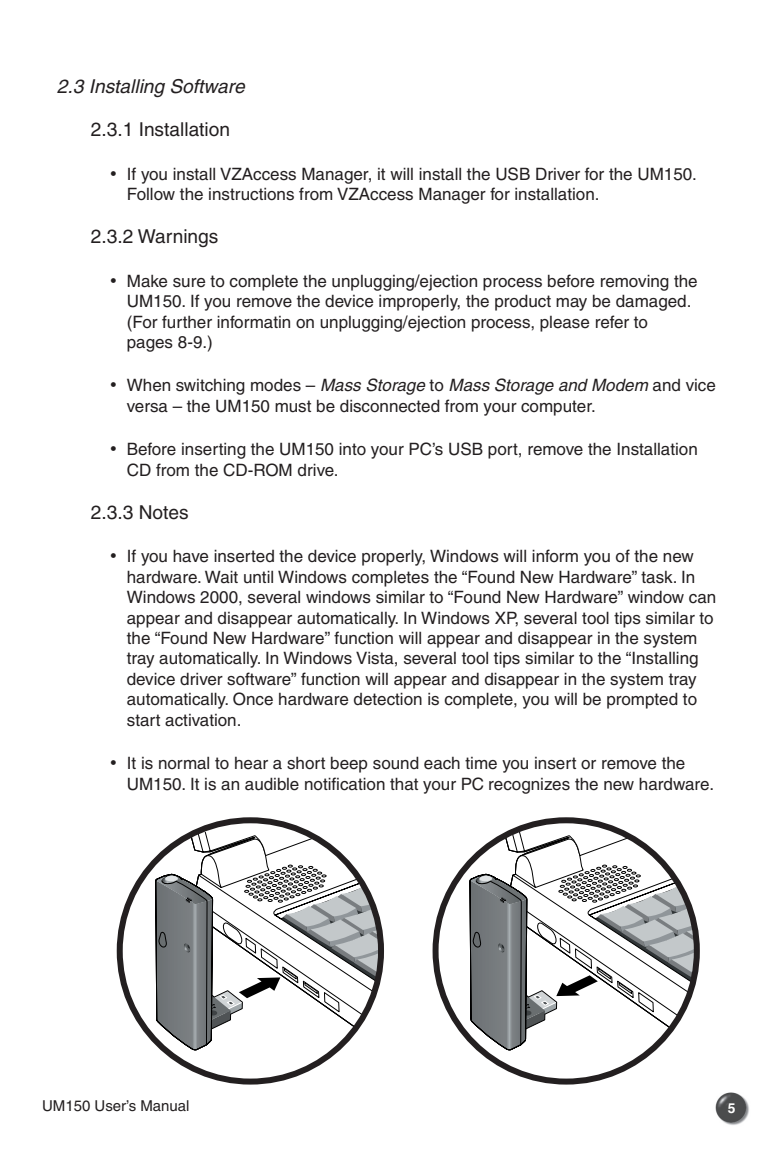
<style>
.page{position:relative;width:774px;height:1161px;background:#fff}
.page>*{position:absolute;margin:0;border:0;box-sizing:border-box;transform-origin:0 0}
.t1{font:19.2px "Helvetica";color:#231f20}
.t2{font:italic 19.2px "Helvetica";color:#231f20}
.t3{font:16.95px/20.4px "Helvetica";color:#231f20}
.t4{font:15px "Helvetica";color:#231f20}
.t5{font:700 13.8px "Helvetica";color:#fff}
.s1{font-family:"Universal Std Newswith Comm Pi";font-size:19.2px}
.s2{font-style:italic}
</style>
<div class="page">
<img style="left:713px;top:1089px;width:39px;height:39px;border-radius:50%">
<svg style="left:160px;top:1050px;width:180px;height:19px"></svg>
<svg style="left:120px;top:832px;width:262px;height:218px"></svg>
<div style="left:117px;top:817px;width:267px;height:267px;border:6px solid #231f20;border-radius:50%"></div>
<svg style="left:476px;top:1050px;width:180px;height:19px"></svg>
<svg style="left:439px;top:832px;width:258px;height:218px"></svg>
<div style="left:432px;top:817px;width:268px;height:267px;border:6px solid #231f20;border-radius:50%"></div>
<p class="t2" style="left:57px;top:75px;width:189px">2.3 Installing Software</p>
<p class="t1" style="left:91px;top:118px;width:141px">2.3.1 Installation</p>
<p class="t3" style="left:127px;top:163px;width:572px;text-indent:-16px"><span class="s1">•</span> If you install VZAccess Manager, it will install the USB Driver for the UM150.<br>Follow the instructions from VZAccess Manager for installation.</p>
<p class="t1" style="left:91px;top:226px;width:129px">2.3.2 Warnings</p>
<p class="t3" style="left:127px;top:271px;width:572px;text-indent:-16px"><span class="s1">•</span> Make sure to complete the unplugging/ejection process before removing the UM150. If you remove the device improperly, the product may be damaged. (For further informatin on unplugging/ejection process, please refer to pages 8-9.)</p>
<p class="t3" style="left:127px;top:375px;width:590px;text-indent:-16px"><span class="s1">•</span> When switching modes – <span class="s2">Mass Storage</span> to <span class="s2">Mass Storage and Modem</span> and vice versa – the UM150 must be disconnected from your computer.</p>
<p class="t3" style="left:127px;top:439px;width:572px;text-indent:-16px"><span class="s1">•</span> Before inserting the UM150 into your PC’s USB port, remove the Installation<br>CD from the CD-ROM drive.</p>
<p class="t1" style="left:91px;top:501px;width:99px">2.3.3 Notes</p>
<p class="t3" style="left:127px;top:546px;width:591px;text-indent:-16px"><span class="s1">•</span> If you have inserted the device properly, Windows will inform you of the new hardware. Wait until Windows completes the “Found New Hardware” task. In Windows 2000, several windows similar to “Found New Hardware” window can appear and disappear automatically. In Windows XP, several tool tips similar to the “Found New Hardware” function will appear and disappear in the system tray automatically. In Windows Vista, several tool tips similar to the “Installing device driver software” function will appear and disappear in the system tray automatically. Once hardware detection is complete, you will be prompted to start activation.</p>
<p class="t3" style="left:127px;top:752px;width:589px;line-height:21.3px;text-indent:-16px"><span class="s1">•</span> It is normal to hear a short beep sound each time you insert or remove the<br>UM150. It is an audible notification that your PC recognizes the new hardware.</p>
<p class="t4" style="left:42px;top:1096px;width:149px">UM150 User’s Manual</p>
<p class="t5" style="left:728px;top:1099px;width:9px">5</p>
<p class="t5" style="left:727px;top:1101px;width:9px">5</p>
</div>
